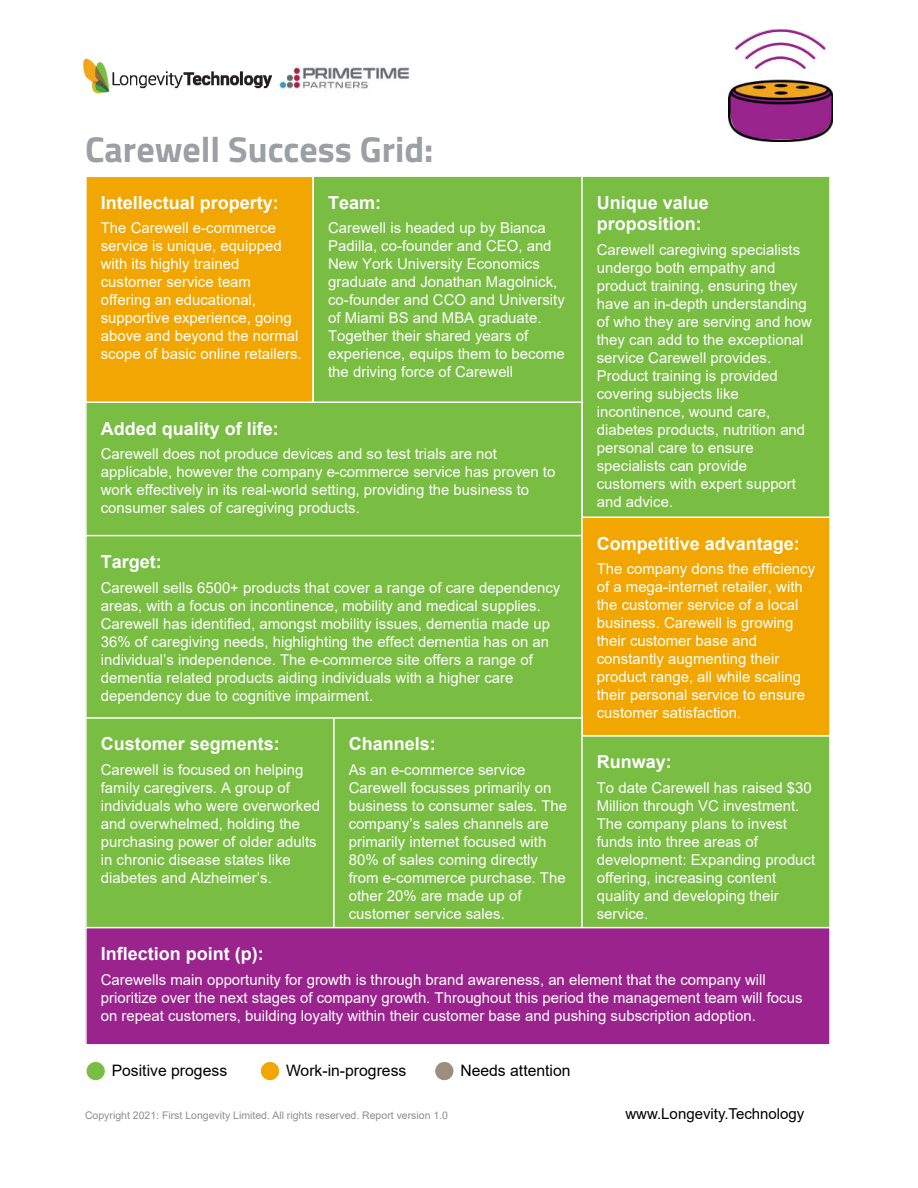
<style>
.page{position:relative;width:918px;height:1188px;background:#fff}
.page>*{position:absolute;margin:0;border:0;box-sizing:border-box;transform-origin:0 0}
.t1{font:700 36px "Titillium Web";color:#9ba0a5}
.t2{font:700 18px/21.6px "Arial";color:#fff}
.t3{font:15.75px "Arial";color:#000}
.t4{font:15px/18px "Arial";color:#fff}
.t5{font:15px "Arial";color:#000}
.t6{font:10.5px "Arial";color:#8e8e8e}
</style>
<div class="page">
<img style="left:83px;top:58px;width:189px;height:35px">
<img style="left:729px;top:79px;width:104px;height:63px">
<svg style="left:735px;top:29px;width:92px;height:40px"></svg>
<img style="left:278px;top:66px;width:132px;height:24px">
<div style="left:86px;top:176px;width:227px;height:228px;background:#f1a601"></div>
<div style="left:85px;top:176px;width:229px;height:228px;border:2px solid #fff"></div>
<div style="left:313px;top:176px;width:269px;height:495px;background:#79bd43"></div>
<div style="left:582px;top:176px;width:248px;height:390px;background:#79bd43"></div>
<div style="left:581px;top:175px;width:250px;height:392px;border:2px solid #fff"></div>
<div style="left:86px;top:402px;width:496px;height:189px;background:#79bd43"></div>
<div style="left:85px;top:401px;width:498px;height:191px;border:2px solid #fff"></div>
<div style="left:86px;top:536px;width:496px;height:200px;background:#79bd43"></div>
<div style="left:85px;top:535px;width:498px;height:202px;border:2px solid #fff"></div>
<div style="left:582px;top:517px;width:248px;height:219px;background:#f1a601"></div>
<div style="left:581px;top:517px;width:250px;height:220px;border:2px solid #fff"></div>
<div style="left:86px;top:718px;width:248px;height:234px;background:#79bd43"></div>
<div style="left:85px;top:717px;width:250px;height:236px;border:2px solid #fff"></div>
<div style="left:333px;top:717px;width:250px;height:228px;background:#79bd43;border:2px solid #fff"></div>
<div style="left:582px;top:736px;width:248px;height:216px;background:#79bd43"></div>
<div style="left:581px;top:735px;width:250px;height:218px;border:2px solid #fff"></div>
<div style="left:86px;top:928px;width:744px;height:117px;background:#9a238e"></div>
<div style="left:85px;top:927px;width:746px;height:118px;border:2px solid #fff"></div>
<div style="left:86px;top:1061px;width:20px;height:20px;background:#79be43;border-radius:50%"></div>
<div style="left:85px;top:1060px;width:21px;height:22px;border:2px solid #fff;border-radius:50%"></div>
<div style="left:260px;top:1061px;width:20px;height:20px;background:#f1a601;border-radius:50%"></div>
<div style="left:259px;top:1060px;width:22px;height:22px;border:2px solid #fff;border-radius:50%"></div>
<div style="left:434px;top:1061px;width:20px;height:20px;background:#9b8f7b;border-radius:50%"></div>
<div style="left:434px;top:1060px;width:21px;height:22px;border:2px solid #fff;border-radius:50%"></div>
<h1 class="t1" style="left:85px;top:122px;width:350px">Carewell Success Grid:</h1>
<p class="t2" style="left:101px;top:192px;width:180px">Intellectual property:</p>
<p class="t4" style="left:101px;top:219px;width:202px">The Carewell e-commerce service is unique, equipped with its highly trained customer service team offering an educational, supportive experience, going above and beyond the normal scope of basic online retailers.</p>
<p class="t2" style="left:328px;top:192px;width:55px">Team:</p>
<p class="t4" style="left:328px;top:219px;width:238px">Carewell is headed up by Bianca<br>Padilla, co-founder and CEO, and<br>New York University Economics graduate and Jonathan Magolnick, co-founder and CCO and University of Miami BS and MBA graduate.<br>Together their shared years of experience, equips them to become the driving force of Carewell</p>
<p class="t2" style="left:101px;top:418px;width:180px">Added quality of life:</p>
<p class="t4" style="left:101px;top:445px;width:456px">Carewell does not produce devices and so test trials are not applicable, however the company e-commerce service has proven to work effectively in its real-world setting, providing the business to consumer sales of caregiving products.</p>
<p class="t2" style="left:101px;top:551px;width:63px">Target:</p>
<p class="t4" style="left:101px;top:578px;width:461px">Carewell sells 6500+ products that cover a range of care dependency areas, with a focus on incontinence, mobility and medical supplies.<br>Carewell has identified, amongst mobility issues, dementia made up 36% of caregiving needs, highlighting the effect dementia has on an individual’s independence. The e-commerce site offers a range of dementia related products aiding individuals with a higher care dependency due to cognitive impairment.</p>
<p class="t2" style="left:101px;top:733px;width:181px">Customer segments:</p>
<p class="t4" style="left:101px;top:761px;width:221px">Carewell is focused on helping family caregivers. A group of individuals who were overworked and overwhelmed, holding the purchasing power of older adults in chronic disease states like diabetes and Alzheimer’s.</p>
<p class="t2" style="left:349px;top:733px;width:89px">Channels:</p>
<p class="t4" style="left:349px;top:761px;width:220px">As an e-commerce service<br>Carewell focusses primarily on business to consumer sales. The company’s sales channels are primarily internet focused with<br>80% of sales coming directly from e-commerce purchase. The other 20% are made up of customer service sales.</p>
<p class="t2" style="left:597px;top:192px;width:114px">Unique value proposition:</p>
<p class="t4" style="left:597px;top:240px;width:217px">Carewell caregiving specialists undergo both empathy and product training, ensuring they have an in-depth understanding of who they are serving and how they can add to the exceptional service Carewell provides.<br>Product training is provided covering subjects like incontinence, wound care, diabetes products, nutrition and personal care to ensure specialists can provide customers with expert support and advice.</p>
<p class="t2" style="left:597px;top:533px;width:205px">Competitive advantage:</p>
<p class="t4" style="left:597px;top:560px;width:220px">The company dons the efficiency of a mega-internet retailer, with the customer service of a local business. Carewell is growing their customer base and constantly augmenting their product range, all while scaling their personal service to ensure customer satisfaction.</p>
<p class="t2" style="left:597px;top:751px;width:77px">Runway:</p>
<p class="t4" style="left:597px;top:779px;width:220px">To date Carewell has raised $30<br>Million through VC investment.<br>The company plans to invest funds into three areas of development: Expanding product offering, increasing content quality and developing their service.</p>
<p class="t2" style="left:101px;top:943px;width:164px">Inflection point (p):</p>
<p class="t4" style="left:101px;top:970px;width:703px">Carewells main opportunity for growth is through brand awareness, an element that the company will prioritize over the next stages of company growth. Throughout this period the management team will focus on repeat customers, building loyalty within their customer base and pushing subscription adoption.</p>
<p class="t3" style="left:112px;top:1060px;width:117px">Positive progess</p>
<p class="t3" style="left:286px;top:1060px;width:122px">Work-in-progress</p>
<p class="t3" style="left:460px;top:1060px;width:112px">Needs attention</p>
<p class="t6" style="left:85px;top:1108px;width:364px">Copyright 2021: First Longevity Limited. All rights reserved. Report version 1.0</p>
<p class="t5" style="left:625px;top:1103px;width:180px">www.Longevity.Technology</p>
</div>
